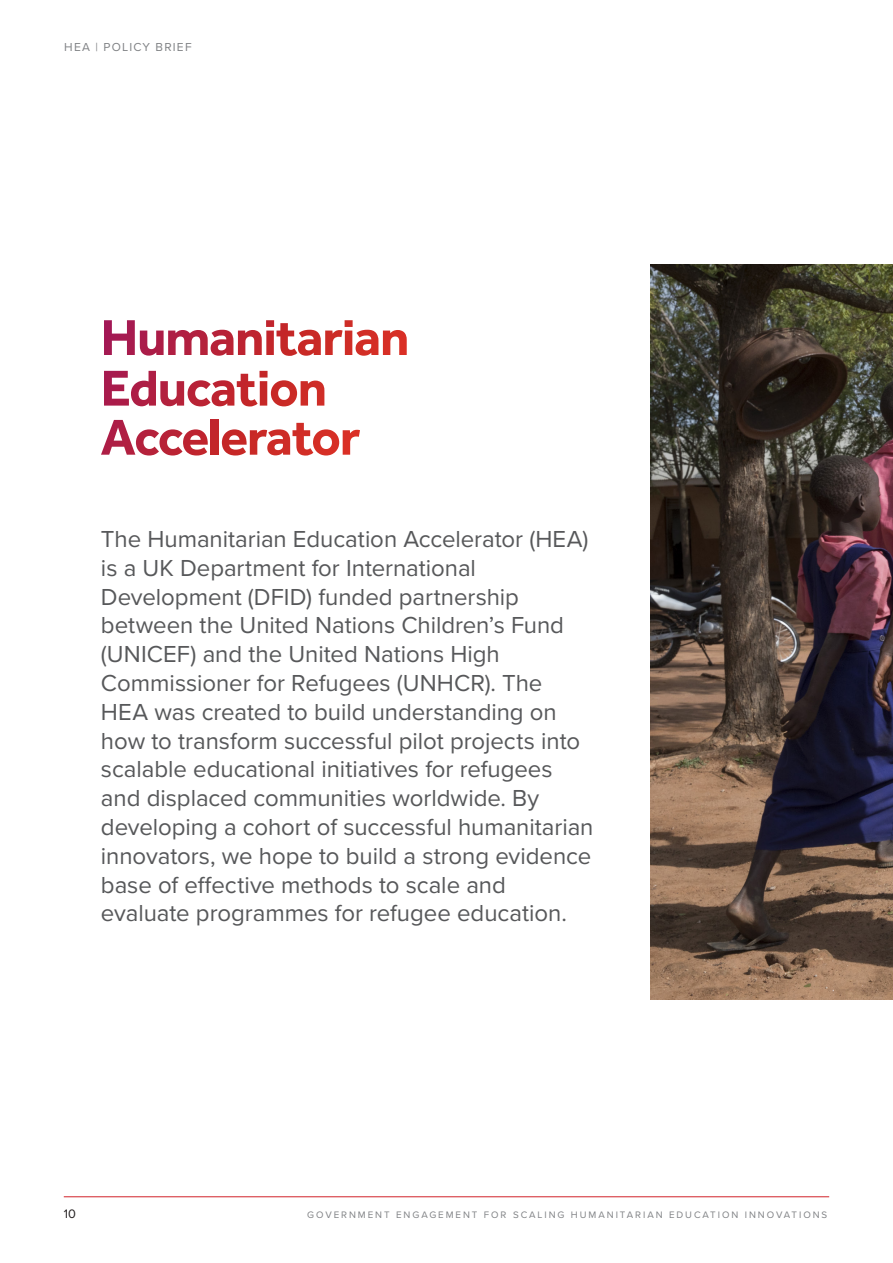
<style>
.page{position:relative;width:893px;height:1263px;background:#fff}
.page>*{position:absolute;margin:0;border:0;box-sizing:border-box;transform-origin:0 0}
.Subhed-LIGHT{font:24px/28.8px "Proxima Nova";color:#57585a}
.t1{font:12.75px "Proxima Nova";color:#231f20}
.t2{font:12px "Proxima Nova";letter-spacing:.1em;color:#808285}
.t3{font:9.75px "Proxima Nova";letter-spacing:.2em;color:#808285}
</style>
<div class="page">
<svg style="left:104px;top:320px;width:303px;height:36px"></svg>
<svg style="left:104px;top:371px;width:220px;height:35px"></svg>
<svg style="left:101px;top:420px;width:107px;height:35px"></svg>
<div style="left:211px;top:420px;width:7px;height:35px;background:#c2262a"></div>
<svg style="left:222px;top:423px;width:138px;height:33px"></svg>
<img style="left:651px;top:265px;width:242px;height:734px">
<hr style="left:64px;top:1196px;width:765px;height:1px;background:#d1232a">
<p class="t2" style="left:64px;top:38px;width:129px">HEA | POLICY BRIEF</p>
<p class="Subhed-LIGHT" style="left:101px;top:524px;width:494px">The Humanitarian Education Accelerator (HEA) is a UK Department for International Development (DFID) funded partnership between the United Nations Children’s Fund (UNICEF) and the United Nations High Commissioner for Refugees (UNHCR). The HEA was created to build understanding on how to transform successful pilot projects into scalable educational initiatives for refugees and displaced communities worldwide. By developing a cohort of successful humanitarian innovators, we hope to build a strong evidence base of effective methods to scale and evaluate programmes for refugee education.</p>
<p class="t1" style="left:64px;top:1205px;width:14px">10</p>
<p class="t3" style="left:307px;top:1208px;width:522px">GOVERNMENT ENGAGEMENT FOR SCALING HUMANITARIAN EDUCATION INNOVATIONS</p>
</div>
